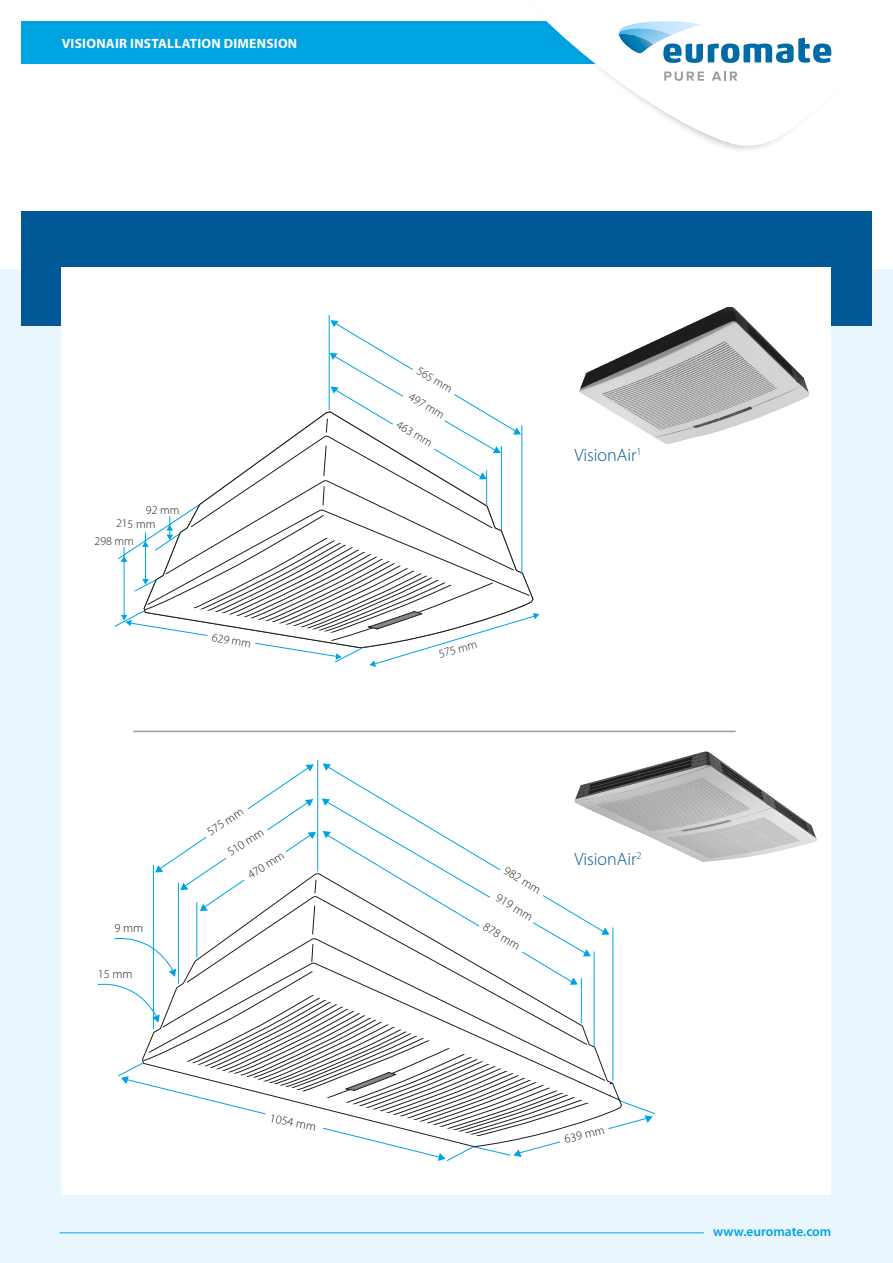
<style>
.page{position:relative;width:893px;height:1263px;background:#fff}
.page>*{position:absolute;margin:0;border:0;box-sizing:border-box;transform-origin:0 0}
.t1{font:300 18px "Myriad Pro";color:#005896}
.Newsletter_heading{font:700 13.5px "Myriad Pro";letter-spacing:.02em;color:#fff}
.t2{font:600 13.5px "Myriad Pro";color:#00a3e2}
.t3{font:300 12.3px "Myriad Pro";color:#1d1d1b}
.t4{font:300 11.85px/14px "Myriad Pro";color:#1d1d1b}
</style>
<div class="page">
<div style="left:21px;top:21px;width:851px;height:43px;background:#00a3e2"></div>
<div style="left:502px;top:0;width:391px;height:154px;background:#1d1d1b;opacity:.75"></div>
<svg style="left:510px;top:0;width:383px;height:146px"></svg>
<svg style="left:664px;top:72px;width:40px;height:9px"></svg>
<svg style="left:712px;top:72px;width:25px;height:9px"></svg>
<svg style="left:619px;top:21px;width:212px;height:42px;background:#b1d3e6"></svg>
<div style="left:0;top:269px;width:893px;height:994px;background:#eaf6fe"></div>
<hr style="left:60px;top:1232px;width:644px;height:1px;background:#00a3e2">
<div style="left:21px;top:212px;width:851px;height:114px;background:#005896"></div>
<div style="left:62px;top:268px;width:769px;height:927px;background:#fff"></div>
<hr style="left:317px;top:760px;width:1px;height:111px;background:#00a3e2">
<svg style="left:97px;top:763px;width:558px;height:398px"></svg>
<hr style="left:329px;top:315px;width:1px;height:95px;background:#00a3e2">
<svg style="left:114px;top:320px;width:425px;height:347px"></svg>
<img style="left:574px;top:752px;width:242px;height:110px">
<img style="left:579px;top:306px;width:230px;height:138px">
<hr style="left:133px;top:731px;width:603px;height:1px;background:#9d9d9d">
<p class="Newsletter_heading" style="left:62px;top:34px;width:237px">VISIONAIR INSTALLATION DIMENSION</p>
<p class="t4" style="left:116px;top:502px;width:65px;text-indent:30px">92 mm<br>215 mm</p>
<p class="t4" style="left:95px;top:534px;width:41px">298 mm</p>
<p class="t4" style="left:214px;top:630px;width:41px;rotate:10deg">629 mm</p>
<p class="t3" style="left:114px;top:920px;width:30px">9 mm</p>
<p class="t3" style="left:98px;top:966px;width:36px">15 mm</p>
<p class="t3" style="left:204px;top:826px;width:42px;rotate:-33deg">575 mm</p>
<p class="t3" style="left:225px;top:847px;width:42px;rotate:-33deg">510 mm</p>
<p class="t3" style="left:245px;top:870px;width:42px;rotate:-33deg">470 mm</p>
<p class="t3" style="left:272px;top:1110px;width:48px;rotate:11deg">1054 mm</p>
<p class="t4" style="left:421px;top:363px;width:41px;rotate:31deg">565 mm</p>
<p class="t4" style="left:413px;top:389px;width:41px;rotate:31deg">497 mm</p>
<p class="t4" style="left:401px;top:417px;width:41px;rotate:31deg">463 mm</p>
<p class="t4" style="left:437px;top:647px;width:41px;rotate:-15deg">575 mm</p>
<p class="t1" style="left:574px;top:444px;width:69px">VisionAir<sup>1</sup></p>
<p class="t3" style="left:509px;top:863px;width:42px;rotate:31deg">982 mm</p>
<p class="t3" style="left:501px;top:890px;width:42px;rotate:31deg">919 mm</p>
<p class="t3" style="left:488px;top:919px;width:42px;rotate:31deg">878 mm</p>
<p class="t1" style="left:574px;top:848px;width:69px">VisionAir<sup>2</sup></p>
<p class="t3" style="left:563px;top:1132px;width:42px;rotate:-13deg">639 mm</p>
<p class="t2" style="left:713px;top:1223px;width:120px">www.euromate.com</p>
</div>
